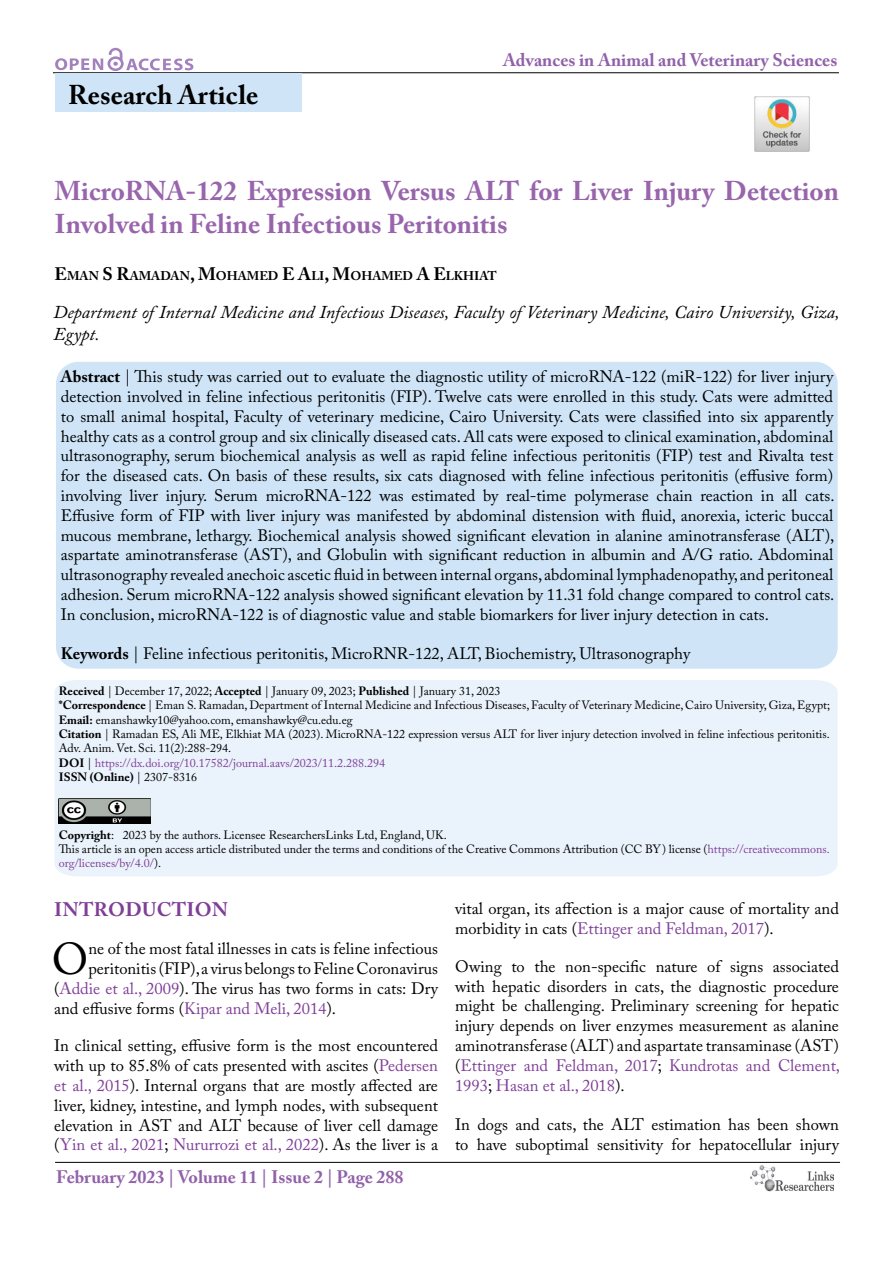
<style>
.page{position:relative;width:893px;height:1263px;background:#fff}
.page>*{position:absolute;margin:0;border:0;box-sizing:border-box;transform-origin:0 0}
.t1{font:44.4px "Adobe Caslon Pro";color:#000}
.t2{font:700 27px/32.4px "Adobe Caslon Pro";color:#7f3f98}
.t3{font:700 27px "Adobe Caslon Pro";letter-spacing:.005em;color:#000}
.t4{font:700 19.5px "Adobe Caslon Pro";letter-spacing:.015em;color:#7f3f98}
.t5{font:italic 18px/21.6px "Adobe Caslon Pro";color:#000}
.t6{font:700 18px "Adobe Caslon Pro";color:#9161a9}
.t7{font:16.5px/19.8px "Adobe Caslon Pro";color:#000;text-align:justify}
.t8{font:700 12.6px "Adobe Caslon Pro";color:#000}
.t9{font:12px/14.4px "Adobe Caslon Pro";color:#000}
.s1{font-size:18px}
.s2{font-weight:700}
.s3{color:#7f3f98}
</style>
<div class="page">
<hr style="left:53px;top:72px;width:786px;height:1px;background:#000">
<hr style="left:55px;top:1162px;width:785px;height:1px;background:#000">
<svg style="left:55px;top:48px;width:138px;height:23px"></svg>
<img style="left:750px;top:1166px;width:83px;height:26px">
<div style="left:55px;top:74px;width:247px;height:38px;background:#cfe5f7"></div>
<div style="left:56px;top:362px;width:782px;height:307px;background:#cfe5f7;border-radius:22px"></div>
<div style="left:55px;top:680px;width:783px;height:196px;background:#eaf3fb"></div>
<img style="left:59px;top:798px;width:91px;height:25px">
<img style="left:754px;top:96px;width:55px;height:56px">
<h2 class="t3" style="left:68px;top:79px;width:192px">Research Article</h2>
<p class="t6" style="left:503px;top:50px;width:336px">Advances in Animal and Veterinary Sciences</p>
<h2 class="t2" style="left:55px;top:175px;width:786px">MicroRNA-122 Expression Versus ALT for Liver Injury Detection<br>Involved in Feline Infectious Peritonitis</h2>
<p class="t8" style="left:55px;top:268px;width:444px"><span class="s1">E</span>MAN <span class="s1">S R</span>AMADAN<span class="s1">, M</span>OHAMED <span class="s1">E A</span>LI<span class="s1">, M</span>OHAMED <span class="s1">A E</span>LKHIAT</p>
<p class="t5" style="left:53px;top:301px;width:788px">Department of Internal Medicine and Infectious Diseases, Faculty of Veterinary Medicine, Cairo University, Giza,<br>Egypt.</p>
<p class="t7" style="left:61px;top:367px;width:775px"><span class="s2">Abstract</span> | This study was carried out to evaluate the diagnostic utility of microRNA-122 (miR-122) for liver injury detection involved in feline infectious peritonitis (FIP). Twelve cats were enrolled in this study. Cats were admitted to small animal hospital, Faculty of veterinary medicine, Cairo University. Cats were classified into six apparently healthy cats as a control group and six clinically diseased cats. All cats were exposed to clinical examination, abdominal ultrasonography, serum biochemical analysis as well as rapid feline infectious peritonitis (FIP) test and Rivalta test for the diseased cats. On basis of these results, six cats diagnosed with feline infectious peritonitis (effusive form) involving liver injury. Serum microRNA-122 was estimated by real-time polymerase chain reaction in all cats.<br>Effusive form of FIP with liver injury was manifested by abdominal distension with fluid, anorexia, icteric buccal mucous membrane, lethargy. Biochemical analysis showed significant elevation in alanine aminotransferase (ALT), aspartate aminotransferase (AST), and Globulin with significant reduction in albumin and A/G ratio. Abdominal ultrasonography revealed anechoic ascetic fluid in between internal organs, abdominal lymphadenopathy, and peritoneal adhesion. Serum microRNA-122 analysis showed significant elevation by 11.31 fold change compared to control cats.<br>In conclusion, microRNA-122 is of diagnostic value and stable biomarkers for liver injury detection in cats.</p>
<p class="t7" style="left:61px;top:644px;width:631px"><span class="s2">Keywords</span> | Feline infectious peritonitis, MicroRNR-122, ALT, Biochemistry, Ultrasonography</p>
<p class="t9" style="left:59px;top:683px;width:773px"><span class="s2">Received</span> | December 17, 2022; <span class="s2">Accepted</span> | January 09, 2023; <span class="s2">Published</span> | January 31, 2023<br><span class="s2">*Correspondence</span> | Eman S. Ramadan, Department of Internal Medicine and Infectious Diseases, Faculty of Veterinary Medicine, Cairo University, Giza, Egypt; <span class="s2">Email:</span> emanshawky10@yahoo.com, emanshawky@cu.edu.eg<br><span class="s2">Citation</span> | Ramadan ES, Ali ME, Elkhiat MA (2023). MicroRNA-122 expression versus ALT for liver injury detection involved in feline infectious peritonitis.<br>Adv. Anim. Vet. Sci. 11(2):288-294.<br><span class="s2">DOI</span> | <span class="s3">https://dx.doi.org/10.17582/journal.aavs/2023/11.2.288.294<br></span><span class="s2">ISSN (Online)</span> | 2307-8316</p>
<p class="t9" style="left:59px;top:827px;width:772px"><span class="s2">Copyright</span>: 2023 by the authors. Licensee ResearchersLinks Ltd, England, UK.<br>This article is an open access article distributed under the terms and conditions of the Creative Commons Attribution (CC BY) license (<span class="s3">https://creativecommons. org/licenses/by/4.0/</span>).</p>
<p class="t4" style="left:54px;top:898px;width:175px">INTRODUCTION</p>
<h1 class="t1" style="left:52px;top:932px;width:38px">O</h1>
<p class="t7" style="left:88px;top:938px;width:351px">ne of the most fatal illnesses in cats is feline infectious</p>
<p class="t7" style="left:88px;top:958px;width:351px">peritonitis (FIP), a virus belongs to Feline Coronavirus</p>
<p class="t7" style="left:54px;top:978px;width:385px">(<span class="s3">Addie et al., 2009</span>). The virus has two forms in cats: Dry</p>
<p class="t7" style="left:54px;top:998px;width:283px">and effusive forms (<span class="s3">Kipar and Meli, 2014</span>).</p>
<p class="t7" style="left:54px;top:1036px;width:385px">In clinical setting, effusive form is the most encountered with up to 85.8% of cats presented with ascites (<span class="s3">Pedersen et al., 2015</span>). Internal organs that are mostly affected are liver, kidney, intestine, and lymph nodes, with subsequent elevation in AST and ALT because of liver cell damage (<span class="s3">Yin et al., 2021</span>; <span class="s3">Nururrozi et al., 2022</span>). As the liver is a</p>
<p class="t6" style="left:56px;top:1166px;width:349px">February 2023 | Volume 11 | Issue 2 | Page 288</p>
<p class="t7" style="left:455px;top:898px;width:385px">vital organ, its affection is a major cause of mortality and morbidity in cats (<span class="s3">Ettinger and Feldman, 2017</span>).</p>
<p class="t7" style="left:455px;top:956px;width:387px">Owing to the non-specific nature of signs associated with hepatic disorders in cats, the diagnostic procedure might be challenging. Preliminary screening for hepatic injury depends on liver enzymes measurement as alanine aminotransferase (ALT) and aspartate transaminase (AST) (<span class="s3">Ettinger and Feldman, 2017</span>; <span class="s3">Kundrotas and Clement, 1993</span>; <span class="s3">Hasan et al., 2018</span>).</p>
<p class="t7" style="left:455px;top:1114px;width:385px">In dogs and cats, the ALT estimation has been shown to have suboptimal sensitivity for hepatocellular injury</p>
</div>
